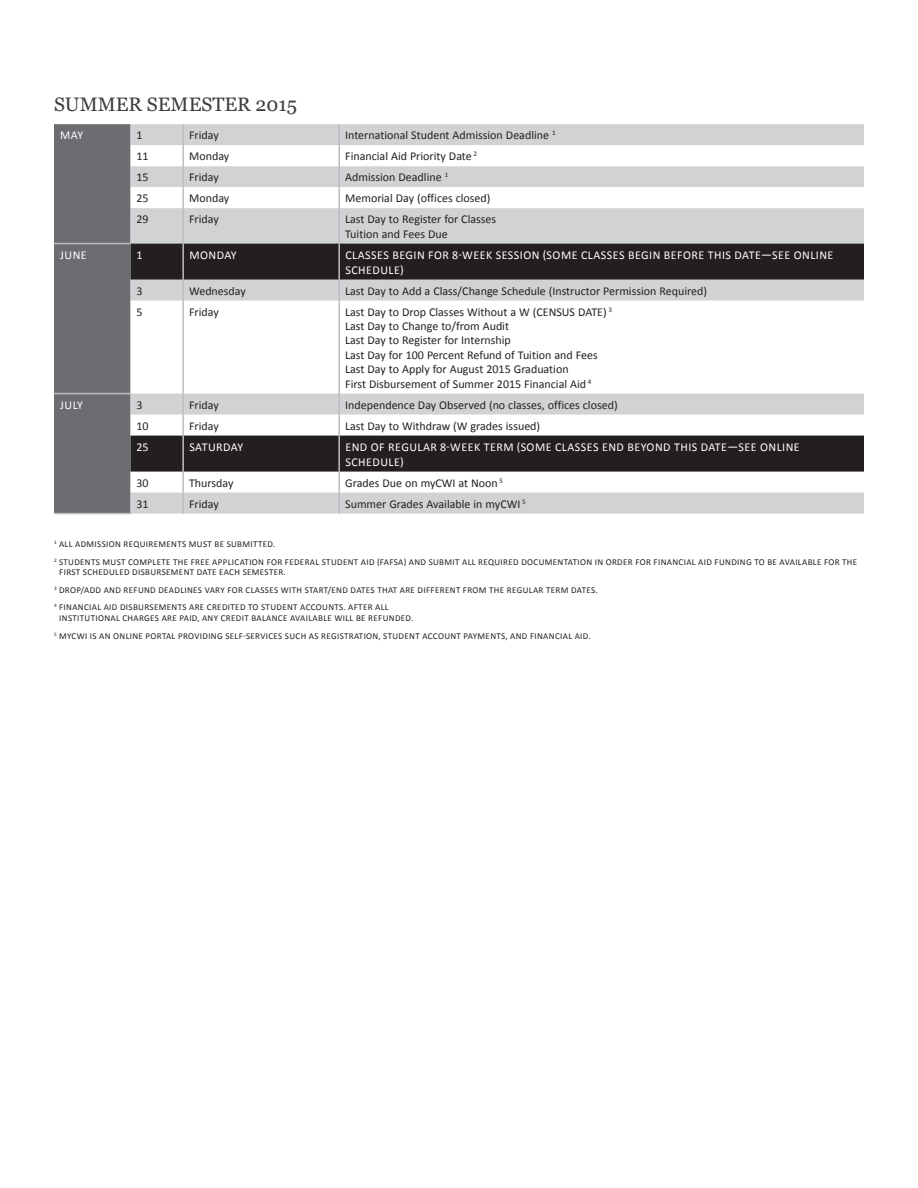
<style>
.page{position:relative;width:918px;height:1188px;background:#fff}
.page>*{position:absolute;margin:0;border:0;box-sizing:border-box;transform-origin:0 0}
.CWI_Catalog_Level_3{font:19.5px "Georgia";color:#3e3e3f}
.CWI_Table_Body{font:12px "Calibri";color:#231f20}
.CWI_Table_Header{font:12px/15px "Calibri";letter-spacing:.04em;color:#fff}
.CWI_Table_Footer{font:9px/10.8px "Calibri";letter-spacing:.04em;color:#231f20}
</style>
<div class="page">
<div style="left:54px;top:124px;width:77px;height:389px;background:#6c6d70"></div>
<div style="left:131px;top:124px;width:733px;height:21px;background:#d1d2d4"></div>
<div style="left:131px;top:166px;width:733px;height:21px;background:#d1d2d4"></div>
<svg style="left:131px;top:208px;width:733px;height:306px;fill:#d1d2d4"></svg>
<svg style="left:131px;top:244px;width:733px;height:228px"></svg>
<hr style="left:182px;top:124px;width:2px;height:21px;background:#bcbdc0">
<hr style="left:338px;top:124px;width:2px;height:21px;background:#bcbdc0">
<hr style="left:182px;top:145px;width:2px;height:21px;background:#bcbdc0">
<hr style="left:338px;top:145px;width:2px;height:21px;background:#bcbdc0">
<hr style="left:182px;top:166px;width:2px;height:21px;background:#bcbdc0">
<hr style="left:338px;top:166px;width:2px;height:21px;background:#bcbdc0">
<hr style="left:182px;top:187px;width:2px;height:21px;background:#bcbdc0">
<hr style="left:338px;top:187px;width:2px;height:21px;background:#bcbdc0">
<hr style="left:182px;top:208px;width:2px;height:36px;background:#bcbdc0">
<hr style="left:338px;top:208px;width:2px;height:36px;background:#bcbdc0">
<hr style="left:54px;top:243px;width:77px;height:1px;background:#bcbdc0">
<hr style="left:182px;top:244px;width:2px;height:36px;background:#bcbdc0">
<hr style="left:338px;top:244px;width:2px;height:36px;background:#bcbdc0">
<hr style="left:182px;top:280px;width:2px;height:21px;background:#bcbdc0">
<hr style="left:338px;top:280px;width:2px;height:21px;background:#bcbdc0">
<hr style="left:182px;top:301px;width:2px;height:93px;background:#bcbdc0">
<hr style="left:338px;top:301px;width:2px;height:93px;background:#bcbdc0">
<hr style="left:54px;top:393px;width:77px;height:1px;background:#bcbdc0">
<hr style="left:54px;top:513px;width:77px;height:1px;background:#bcbdc0">
<hr style="left:182px;top:394px;width:2px;height:21px;background:#bcbdc0">
<hr style="left:338px;top:394px;width:2px;height:21px;background:#bcbdc0">
<hr style="left:182px;top:415px;width:2px;height:21px;background:#bcbdc0">
<hr style="left:338px;top:415px;width:2px;height:21px;background:#bcbdc0">
<hr style="left:182px;top:436px;width:2px;height:36px;background:#bcbdc0">
<hr style="left:338px;top:436px;width:2px;height:36px;background:#bcbdc0">
<hr style="left:182px;top:472px;width:2px;height:21px;background:#bcbdc0">
<hr style="left:338px;top:472px;width:2px;height:21px;background:#bcbdc0">
<hr style="left:182px;top:493px;width:2px;height:21px;background:#bcbdc0">
<hr style="left:338px;top:493px;width:2px;height:21px;background:#bcbdc0">
<p class="CWI_Catalog_Level_3" style="left:54px;top:93px;width:245px">SUMMER SEMESTER 2015</p>
<p class="CWI_Table_Header" style="left:60px;top:128px;width:25px">MAY</p>
<p class="CWI_Table_Body" style="left:137px;top:128px;width:8px">1</p>
<p class="CWI_Table_Body" style="left:189px;top:128px;width:31px">Friday</p>
<p class="CWI_Table_Body" style="left:345px;top:128px;width:212px">International Student Admission Deadline <sup>1</sup></p>
<p class="CWI_Table_Body" style="left:137px;top:149px;width:14px">11</p>
<p class="CWI_Table_Body" style="left:189px;top:149px;width:42px">Monday</p>
<p class="CWI_Table_Body" style="left:345px;top:149px;width:133px">Financial Aid Priority Date <sup>2</sup></p>
<p class="CWI_Table_Body" style="left:137px;top:170px;width:14px">15</p>
<p class="CWI_Table_Body" style="left:189px;top:170px;width:31px">Friday</p>
<p class="CWI_Table_Body" style="left:345px;top:170px;width:105px">Admission Deadline <sup>1</sup></p>
<p class="CWI_Table_Body" style="left:137px;top:191px;width:14px">25</p>
<p class="CWI_Table_Body" style="left:189px;top:191px;width:42px">Monday</p>
<p class="CWI_Table_Body" style="left:345px;top:191px;width:147px">Memorial Day (offices closed)</p>
<p class="CWI_Table_Body" style="left:137px;top:212px;width:14px">29</p>
<p class="CWI_Table_Body" style="left:189px;top:212px;width:31px">Friday</p>
<p class="CWI_Table_Body" style="left:345px;top:212px;width:153px">Last Day to Register for Classes</p>
<p class="CWI_Table_Body" style="left:345px;top:226px;width:104px">Tuition and Fees Due</p>
<p class="CWI_Table_Header" style="left:60px;top:247px;width:28px">JUNE</p>
<p class="CWI_Table_Header" style="left:137px;top:247px;width:8px">1</p>
<p class="CWI_Table_Header" style="left:189px;top:247px;width:49px">MONDAY</p>
<p class="CWI_Table_Header" style="left:345px;top:247px;width:490px">CLASSES BEGIN FOR 8-WEEK SESSION (SOME CLASSES BEGIN BEFORE THIS DATE—SEE ONLINE<br>SCHEDULE)</p>
<p class="CWI_Table_Body" style="left:137px;top:283px;width:8px">3</p>
<p class="CWI_Table_Body" style="left:189px;top:283px;width:58px">Wednesday</p>
<p class="CWI_Table_Body" style="left:345px;top:283px;width:363px">Last Day to Add a Class/Change Schedule (Instructor Permission Required)</p>
<p class="CWI_Table_Body" style="left:137px;top:304px;width:8px">5</p>
<p class="CWI_Table_Body" style="left:189px;top:304px;width:31px">Friday</p>
<p class="CWI_Table_Body" style="left:345px;top:304px;width:268px">Last Day to Drop Classes Without a W (CENSUS DATE) <sup>3</sup></p>
<p class="CWI_Table_Body" style="left:345px;top:318px;width:165px">Last Day to Change to/from Audit</p>
<p class="CWI_Table_Body" style="left:345px;top:333px;width:167px">Last Day to Register for Internship</p>
<p class="CWI_Table_Body" style="left:345px;top:347px;width:254px">Last Day for 100 Percent Refund of Tuition and Fees</p>
<p class="CWI_Table_Body" style="left:345px;top:362px;width:225px">Last Day to Apply for August 2015 Graduation</p>
<p class="CWI_Table_Body" style="left:345px;top:376px;width:248px">First Disbursement of Summer 2015 Financial Aid <sup>4</sup></p>
<p class="CWI_Table_Header" style="left:60px;top:397px;width:24px">JULY</p>
<p class="CWI_Table_Body" style="left:137px;top:397px;width:8px">3</p>
<p class="CWI_Table_Body" style="left:189px;top:397px;width:31px">Friday</p>
<p class="CWI_Table_Body" style="left:345px;top:397px;width:274px">Independence Day Observed (no classes, offices closed)</p>
<p class="CWI_Table_Body" style="left:137px;top:418px;width:14px">10</p>
<p class="CWI_Table_Body" style="left:189px;top:418px;width:31px">Friday</p>
<p class="CWI_Table_Body" style="left:345px;top:418px;width:197px">Last Day to Withdraw (W grades issued)</p>
<p class="CWI_Table_Header" style="left:137px;top:439px;width:14px">25</p>
<p class="CWI_Table_Header" style="left:189px;top:439px;width:55px">SATURDAY</p>
<p class="CWI_Table_Header" style="left:345px;top:439px;width:456px">END OF REGULAR 8-WEEK TERM (SOME CLASSES END BEYOND THIS DATE—SEE ONLINE<br>SCHEDULE)</p>
<p class="CWI_Table_Body" style="left:137px;top:475px;width:14px">30</p>
<p class="CWI_Table_Body" style="left:189px;top:475px;width:46px">Thursday</p>
<p class="CWI_Table_Body" style="left:345px;top:475px;width:159px">Grades Due on myCWI at Noon <sup>5</sup></p>
<p class="CWI_Table_Body" style="left:137px;top:496px;width:14px">31</p>
<p class="CWI_Table_Body" style="left:189px;top:496px;width:31px">Friday</p>
<p class="CWI_Table_Body" style="left:345px;top:496px;width:182px">Summer Grades Available in myCWI <sup>5</sup></p>
<p class="CWI_Table_Footer" style="left:54px;top:539px;width:223px"><sup>1</sup> ALL ADMISSION REQUIREMENTS MUST BE SUBMITTED.</p>
<p class="CWI_Table_Footer" style="left:59px;top:556px;width:800px;text-indent:-5px"><sup>2</sup> STUDENTS MUST COMPLETE THE FREE APPLICATION FOR FEDERAL STUDENT AID (FAFSA) AND SUBMIT ALL REQUIRED DOCUMENTATION IN ORDER FOR FINANCIAL AID FUNDING TO BE AVAILABLE FOR THE<br>FIRST SCHEDULED DISBURSEMENT DATE EACH SEMESTER.</p>
<p class="CWI_Table_Footer" style="left:54px;top:585px;width:545px"><sup>3</sup> DROP/ADD AND REFUND DEADLINES VARY FOR CLASSES WITH START/END DATES THAT ARE DIFFERENT FROM THE REGULAR TERM DATES.</p>
<p class="CWI_Table_Footer" style="left:59px;top:602px;width:356px;text-indent:-5px"><sup>4</sup> FINANCIAL AID DISBURSEMENTS ARE CREDITED TO STUDENT ACCOUNTS. AFTER ALL<br>INSTITUTIONAL CHARGES ARE PAID, ANY CREDIT BALANCE AVAILABLE WILL BE REFUNDED.</p>
<p class="CWI_Table_Footer" style="left:54px;top:630px;width:538px"><sup>5</sup> MYCWI IS AN ONLINE PORTAL PROVIDING SELF-SERVICES SUCH AS REGISTRATION, STUDENT ACCOUNT PAYMENTS, AND FINANCIAL AID.</p>
</div>
